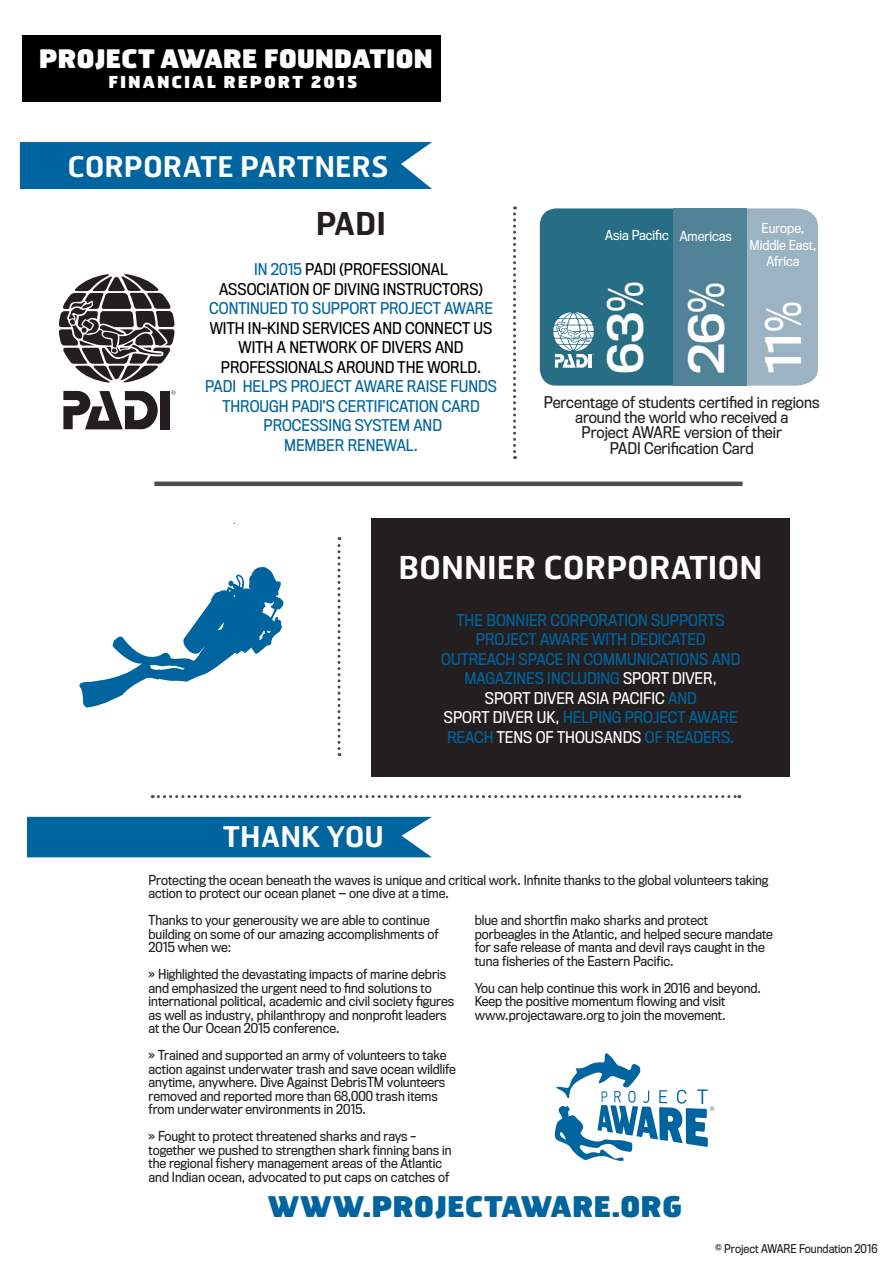
<style>
.page{position:relative;width:893px;height:1263px;background:#fff}
.page>*{position:absolute;margin:0;border:0;box-sizing:border-box;transform-origin:0 0}
.Call_Out_7_5pt{font:45.3px "Titling Gothic FB Normal Standard";color:#fff}
.Call_Out_7_5pt-2{font:600 31.5px "Hermes FB";color:#fff}
.Call_Out_7_5pt-3{font:600 31.5px "Hermes FB";color:#231f20}
.Sidebar_Head_27_34{font:600 28.5px "Hermes FB";letter-spacing:.005em;color:#fff}
.Sidebar_Head_27_34-2{font:900 28.5px "Hermes FB";letter-spacing:-.005em;color:#00649e}
.Body_4_Column{font:900 25.5px "Hermes FB";letter-spacing:-.015em;color:#fff}
.Body_4_Column-2{font:900 16.5px "Hermes FB";letter-spacing:.12em;color:#fff}
.Call_Out_7_5pt-4{font:15px/19.5px "Titling Gothic FB Narrow";color:#00649e;text-align:center}
.Call_Out_7_5pt-5{font:15px/15.3px "Titling Gothic FB Narrow";color:#231f20;text-align:center}
.Call_Out_7_5pt-6{font:12.75px/13.5px "Titling Gothic FB Narrow";color:#231f20}
.Call_Out_7_5pt-7{font:12.75px/16.5px "Titling Gothic FB Narrow";color:#fff;text-align:center}
.Call_Out_7_5pt-8{font:11.25px "Titling Gothic FB Narrow";color:#231f20}
.s1{color:#000}
.s2{font-family:"Titling Gothic FB Narrow"}
.s3{color:#fff}
</style>
<div class="page">
<div style="left:371px;top:518px;width:419px;height:258px;background:#231f20"></div>
<svg style="left:513px;top:206px;width:3px;height:253px"></svg>
<div style="left:20px;top:142px;width:412px;height:47px;background:#00649e"></div>
<div style="left:27px;top:817px;width:405px;height:40px;background:#00649e"></div>
<hr style="left:154px;top:482px;width:588px;height:4px;background:#4d4d4a">
<svg style="left:152px;top:795px;width:588px;height:3px"></svg>
<svg style="left:79px;top:567px;width:205px;height:141px"></svg>
<svg style="left:338px;top:537px;width:2px;height:219px"></svg>
<svg style="left:555px;top:1053px;width:159px;height:108px"></svg>
<svg style="left:59px;top:274px;width:116px;height:109px"></svg>
<svg style="left:171px;top:391px;width:5px;height:4px"></svg>
<svg style="left:63px;top:391px;width:95px;height:38px"></svg>
<div style="left:160px;top:391px;width:10px;height:38px;background:#231f20"></div>
<div style="left:747px;top:208px;width:71px;height:178px;background:#9bb3c2"></div>
<div style="left:673px;top:208px;width:74px;height:178px;background:#508298"></div>
<svg style="left:540px;top:208px;width:133px;height:178px;background:#33768c"></svg>
<hr style="left:589px;top:354px;width:3px;height:14px;background:#fff">
<div style="left:22px;top:36px;width:419px;height:66px;background:#000001"></div>
<p class="Body_4_Column" style="left:39px;top:41px;width:396px">PROJECT AWARE FOUNDATION</p>
<p class="Body_4_Column-2" style="left:108px;top:71px;width:250px">FINANCIAL REPORT 2015</p>
<p class="Sidebar_Head_27_34" style="left:68px;top:148px;width:323px">CORPORATE PARTNERS</p>
<p class="Call_Out_7_5pt-3" style="left:316px;top:203px;width:72px">PADI</p>
<p class="Call_Out_7_5pt-4" style="left:205px;top:260px;width:293px">IN 2015 <span class="s1">PADI (PROFESSIONAL<br>ASSOCIATION OF DIVING INSTRUCTORS)<br></span>CONTINUED TO SUPPORT PROJECT AWARE<br><span class="s1">WITH IN-KIND SERVICES AND CONNECT US<br>WITH A NETWORK OF DIVERS AND<br>PROFESSIONALS AROUND THE WORLD.<br></span>PADI HELPS PROJECT AWARE RAISE FUNDS<br>THROUGH PADI’S CERTIFICATION CARD<br>PROCESSING SYSTEM AND<br>MEMBER RENEWAL.</p>
<p class="Call_Out_7_5pt-7" style="left:605px;top:228px;width:65px">Asia Pacific</p>
<p class="Call_Out_7_5pt-7" style="left:680px;top:228px;width:54px">Americas</p>
<p class="Call_Out_7_5pt-7" style="left:749px;top:220px;width:69px">Europe,<br>Middle East,<br>Africa</p>
<p class="Call_Out_7_5pt" style="left:681px;top:374px;width:94px;rotate:-90deg">26<span class="s2">%</span></p>
<p class="Call_Out_7_5pt" style="left:600px;top:374px;width:94px;rotate:-90deg">63<span class="s2">%</span></p>
<p class="Call_Out_7_5pt" style="left:758px;top:374px;width:75px;rotate:-90deg">11<span class="s2">%</span></p>
<p class="Call_Out_7_5pt-5" style="left:544px;top:395px;width:277px">Percentage of students certified in regions around the world who received a<br>Project AWARE version of their<br>PADI Cerification Card</p>
<p class="Call_Out_7_5pt-2" style="left:399px;top:547px;width:365px">BONNIER CORPORATION</p>
<p class="Call_Out_7_5pt-4" style="left:441px;top:610px;width:301px">THE BONNIER CORPORATION SUPPORTS PROJECT AWARE WITH DEDICATED OUTREACH SPACE IN COMMUNICATIONS AND MAGAZINES INCLUDING <span class="s3">SPORT DIVER, SPORT DIVER ASIA PACIFIC</span> AND<br><span class="s3">SPORT DIVER UK,</span> HELPING PROJECT AWARE REACH <span class="s3">TENS OF THOUSANDS</span> OF READERS.</p>
<p class="Sidebar_Head_27_34" style="left:223px;top:818px;width:162px">THANK YOU</p>
<p class="Call_Out_7_5pt-6" style="left:148px;top:873px;width:621px">Protecting the ocean beneath the waves is unique and critical work. Infinite thanks to the global volunteers taking action to protect our ocean planet — one dive at a time.</p>
<p class="Call_Out_7_5pt-6" style="left:148px;top:914px;width:292px">Thanks to your generousity we are able to continue building on some of our amazing accomplishments of<br>2015 when we:</p>
<p class="Call_Out_7_5pt-6" style="left:148px;top:968px;width:307px">» Highlighted the devastating impacts of marine debris and emphasized the urgent need to find solutions to international political, academic and civil society figures as well as industry, philanthropy and nonprofit leaders at the Our Ocean 2015 conference.</p>
<p class="Call_Out_7_5pt-6" style="left:148px;top:1049px;width:309px">» Trained and supported an army of volunteers to take action against underwater trash and save ocean wildlife anytime, anywhere. Dive Against DebrisTM volunteers removed and reported more than 68,000 trash items from underwater environments in 2015.</p>
<p class="Call_Out_7_5pt-6" style="left:148px;top:1130px;width:305px">» Fought to protect threatened sharks and rays – together we pushed to strengthen shark finning bans in the regional fishery management areas of the Atlantic and Indian ocean, advocated to put caps on catches of</p>
<p class="Call_Out_7_5pt-6" style="left:475px;top:914px;width:300px">blue and shortfin mako sharks and protect porbeagles in the Atlantic, and helped secure mandate for safe release of manta and devil rays caught in the tuna fisheries of the Eastern Pacific.</p>
<p class="Call_Out_7_5pt-6" style="left:475px;top:981px;width:288px">You can help continue this work in 2016 and beyond.<br>Keep the positive momentum flowing and visit www.projectaware.org to join the movement.</p>
<p class="Sidebar_Head_27_34-2" style="left:268px;top:1187px;width:416px">WWW.PROJECTAWARE.ORG</p>
<p class="Call_Out_7_5pt-8" style="left:715px;top:1242px;width:164px">© Project AWARE Foundation 2016</p>
</div>
